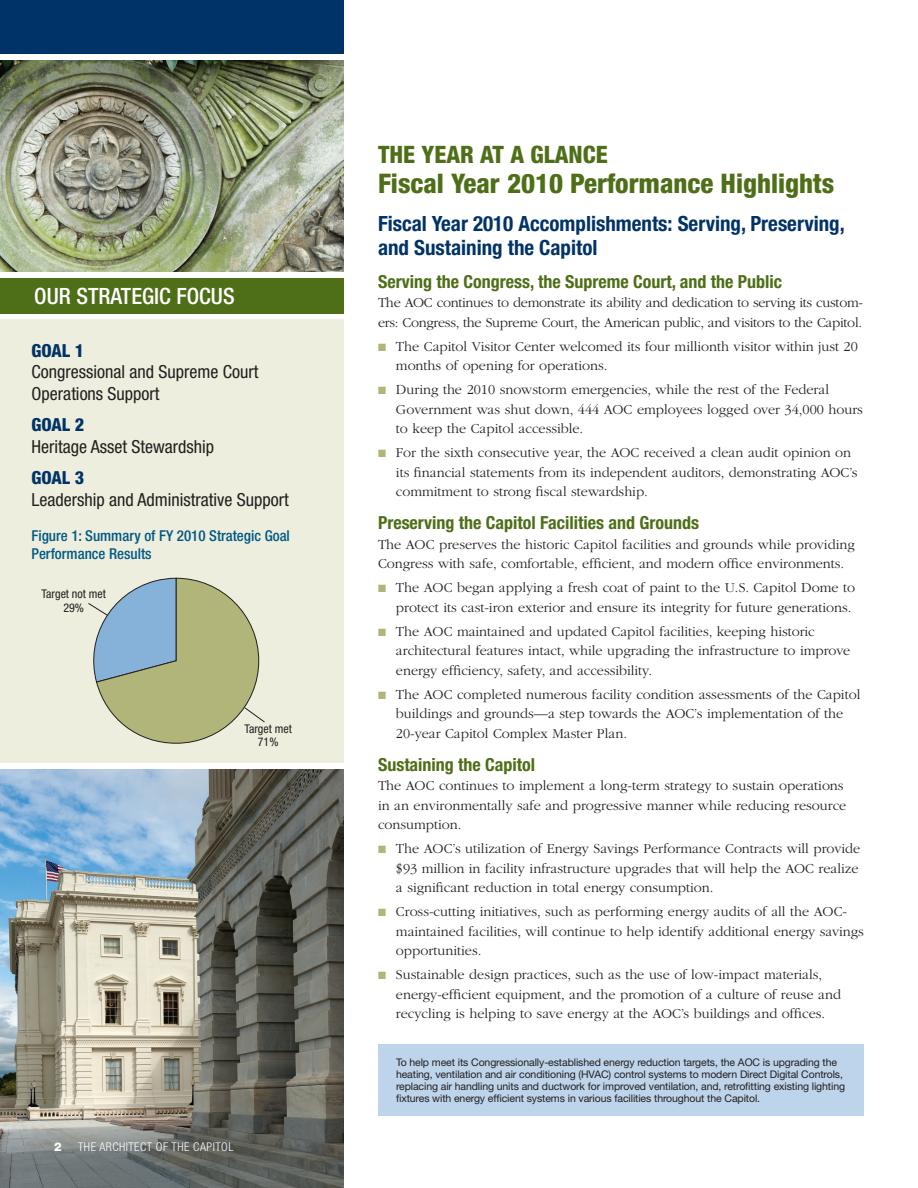
<style>
.page{position:relative;width:918px;height:1188px;background:#fff}
.page>*{position:absolute;margin:0;border:0;box-sizing:border-box;transform-origin:0 0}
.t1{font:800 condensed 27px "Helvetica Neue";color:#4e6e17}
.t2{font:800 condensed 24px "Helvetica Neue";color:#4e6e17}
.t3{font:500 condensed 22.5px "Helvetica Neue";color:#fff}
.t4{font:700 condensed 21px/24px "Helvetica Neue";color:#003367}
.t5{font:700 condensed 18px "Helvetica Neue";color:#4e6e17}
.t6{font:condensed 18px/21.6px "Helvetica Neue";color:#231f20}
.t7{font:800 condensed 18px "Helvetica Neue";color:#003367}
.t8{font:500 condensed 15px/18px "Helvetica Neue";color:#005983}
.t9{font:300 14.25px/19.5px "ITC Garamond Std";color:#231f20}
.t10{font:300 14.25px/19.5px "ITC Garamond Std";letter-spacing:-.02em;color:#231f20}
.t11{font:condensed 12px/13.5px "Helvetica Neue";color:#231f20;text-align:center}
.t12{font:300 condensed 12px "Helvetica Neue";letter-spacing:.04em;color:#fff}
.t13{font:800 12px "Helvetica Neue";color:#fff}
.t14{font:10.5px/12px "Helvetica Neue";letter-spacing:-.01em;color:#231f20}
.s1{color:#b1b579}
</style>
<div class="page">
<div style="left:378px;top:1044px;width:486px;height:72px;background:#bed4ea"></div>
<div style="left:0;top:320px;width:344px;height:444px;background:#edeede"></div>
<div style="left:0;top:0;width:344px;height:54px;background:#003367"></div>
<svg style="left:88px;top:578px;width:177px;height:166px"></svg>
<img style="left:0;top:60px;width:344px;height:212px">
<img style="left:0;top:770px;width:344px;height:418px">
<div style="left:0;top:278px;width:344px;height:36px;background:#4e6e17"></div>
<h3 class="t3" style="left:34px;top:283px;width:200px">Our strategic focus</h3>
<p class="t7" style="left:32px;top:339px;width:54px">Goal 1</p>
<p class="t6" style="left:32px;top:361px;width:228px">Congressional and Supreme Court<br>Operations Support</p>
<p class="t7" style="left:32px;top:414px;width:54px">Goal 2</p>
<p class="t6" style="left:32px;top:436px;width:184px">Heritage Asset Stewardship</p>
<p class="t7" style="left:32px;top:467px;width:54px">Goal 3</p>
<p class="t6" style="left:32px;top:489px;width:259px">Leadership and Administrative Support</p>
<p class="t8" style="left:32px;top:526px;width:260px">Figure 1: Summary of FY 2010 Strategic Goal<br>Performance Results</p>
<p class="t11" style="left:42px;top:587px;width:66px">Target not met<br>29%</p>
<p class="t11" style="left:244px;top:722px;width:49px">Target met<br>71%</p>
<p class="t13" style="left:54px;top:1140px;width:9px">2</p>
<p class="t12" style="left:78px;top:1140px;width:157px">THE ARCHITECT OF THE CAPITOL</p>
<h2 class="t2" style="left:378px;top:140px;width:231px">The Year at a Glance</h2>
<h1 class="t1" style="left:378px;top:167px;width:458px">Fiscal Year 2010 Performance Highlights</h1>
<h3 class="t4" style="left:378px;top:211px;width:468px">Fiscal Year 2010 Accomplishments: Serving, Preserving, and Sustaining the Capitol</h3>
<p class="t5" style="left:378px;top:271px;width:406px">Serving the Congress, the Supreme Court, and the Public</p>
<p class="t10" style="left:378px;top:293px;width:487px">The AOC continues to demonstrate its ability and dedication to serving its custom&shy;ers: Congress, the Supreme Court, the American public, and visitors to the Capitol.</p>
<p class="t9" style="left:396px;top:337px;width:463px;text-indent:-18px"><span class="s1">■</span> The Capitol Visitor Center welcomed its four millionth visitor within just 20 months of opening for operations.</p>
<p class="t9" style="left:396px;top:380px;width:468px;text-indent:-18px"><span class="s1">■</span> During the 2010 snowstorm emergencies, while the rest of the Federal<br>Government was shut down, 444 AOC employees logged over 34,000 hours to keep the Capitol accessible.</p>
<p class="t9" style="left:396px;top:443px;width:463px;text-indent:-18px"><span class="s1">■</span> For the sixth consecutive year, the AOC received a clean audit opinion on its financial statements from its independent auditors, demonstrating AOC’s commitment to strong fiscal stewardship.</p>
<p class="t5" style="left:378px;top:512px;width:323px">Preserving the Capitol Facilities and Grounds</p>
<p class="t9" style="left:378px;top:535px;width:478px">The AOC preserves the historic Capitol facilities and grounds while providing<br>Congress with safe, comfortable, efficient, and modern office environments.</p>
<p class="t9" style="left:378px;top:578px;width:479px;text-align:right"><span class="s1">■</span> The AOC began applying a fresh coat of paint to the U.S. Capitol Dome to protect its cast-iron exterior and ensure its integrity for future generations.</p>
<p class="t9" style="left:396px;top:622px;width:456px;text-indent:-18px"><span class="s1">■</span> The AOC maintained and updated Capitol facilities, keeping historic architectural features intact, while upgrading the infrastructure to improve energy efficiency, safety, and accessibility.</p>
<p class="t9" style="left:396px;top:685px;width:466px;text-indent:-18px"><span class="s1">■</span> The AOC completed numerous facility condition assessments of the Capitol buildings and grounds—a step towards the AOC’s implementation of the<br>20-year Capitol Complex Master Plan.</p>
<p class="t5" style="left:378px;top:754px;width:159px">Sustaining the Capitol</p>
<p class="t9" style="left:378px;top:776px;width:470px">The AOC continues to implement a long-term strategy to sustain operations in an environmentally safe and progressive manner while reducing resource consumption.</p>
<p class="t9" style="left:396px;top:839px;width:466px;text-indent:-18px"><span class="s1">■</span> The AOC’s utilization of Energy Savings Performance Contracts will provide $93 million in facility infrastructure upgrades that will help the AOC realize a significant reduction in total energy consumption.</p>
<p class="t9" style="left:396px;top:902px;width:469px;text-indent:-18px"><span class="s1">■</span> Cross-cutting initiatives, such as performing energy audits of all the AOC&shy;maintained facilities, will continue to help identify additional energy savings opportunities.</p>
<p class="t9" style="left:396px;top:965px;width:447px;text-indent:-18px"><span class="s1">■</span> Sustainable design practices, such as the use of low-impact materials, energy-efficient equipment, and the promotion of a culture of reuse and recycling is helping to save energy at the AOC’s buildings and offices.</p>
<p class="t14" style="left:396px;top:1056px;width:451px">To help meet its Congressionally-established energy reduction targets, the AOC is upgrading the heating, ventilation and air conditioning (HVAC) control systems to modern Direct Digital Controls, replacing air handling units and ductwork for improved ventilation, and, retrofitting existing lighting fixtures with energy efficient systems in various facilities throughout the Capitol.</p>
</div>
